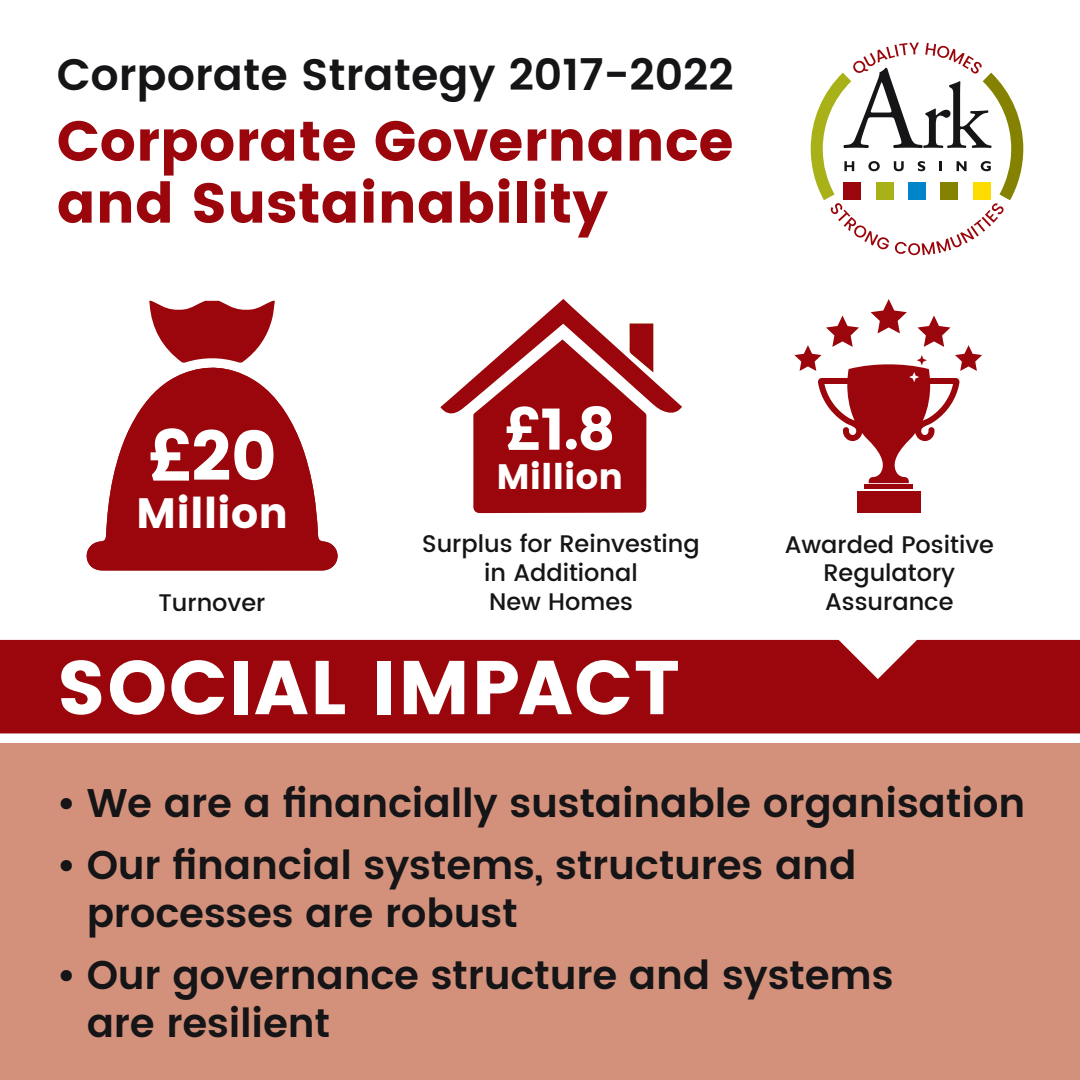
<style>
.page{position:relative;width:1080px;height:1080px;background:#fff}
.page>*{position:absolute;margin:0;border:0;box-sizing:border-box;transform-origin:0 0}
.t1{font:76px "Poppins";letter-spacing:.02em;color:#fff}
.t2{font:69.6px "Poppins";color:#fff}
.t3{font:57.9px "Poppins";color:#fff}
.t4{font:56px/62px "Poppins";color:#9a060b}
.t5{font:600 44px "Poppins";color:#151416}
.t6{font:42.4px "Poppins";color:#fff}
.t7{font:600 40px/48px "Poppins";letter-spacing:-.005em;color:#151416}
.t8{font:35.3px "Poppins";color:#fff}
.t9{font:500 24px/28.8px "Poppins";color:#151416;text-align:center}
</style>
<div class="page">
<svg style="left:811px;top:43px;width:212px;height:212px"></svg>
<div style="left:876px;top:182px;width:17px;height:18px;background:#a9b118"></div>
<div style="left:908px;top:182px;width:18px;height:18px;background:#0085ca"></div>
<div style="left:940px;top:182px;width:18px;height:18px;background:#858101"></div>
<div style="left:973px;top:182px;width:17px;height:18px;background:#ffdc01"></div>
<div style="left:844px;top:182px;width:17px;height:18px;background:#9a060b"></div>
<div style="left:0;top:640px;width:1080px;height:93px;background:#9a060b"></div>
<div style="left:0;top:743px;width:1080px;height:337px;background:#d3917b"></div>
<svg style="left:149px;top:301px;width:126px;height:62px"></svg>
<svg style="left:86px;top:367px;width:252px;height:203px;fill:#9a060b"></svg>
<svg style="left:441px;top:299px;width:241px;height:214px"></svg>
<div style="left:864px;top:484px;width:49px;height:5px;background:#9a060b"></div>
<div style="left:857px;top:491px;width:64px;height:21px;background:#9a060b"></div>
<svg style="left:794px;top:299px;width:188px;height:184px"></svg>
<p class="t5" style="left:57px;top:42px;width:679px">Corporate Strategy 2017-2022</p>
<p class="t4" style="left:57px;top:110px;width:679px">Corporate Governance and Sustainability</p>
<p class="t2" style="left:148px;top:416px;width:130px">£20</p>
<p class="t6" style="left:136px;top:489px;width:154px">Million</p>
<p class="t9" style="left:158px;top:588px;width:109px">Turnover</p>
<p class="t3" style="left:505px;top:396px;width:112px">£1.8</p>
<p class="t8" style="left:497px;top:456px;width:128px">Million</p>
<p class="t9" style="left:422px;top:530px;width:279px">Surplus for Reinvesting in Additional</p>
<p class="t9" style="left:489px;top:588px;width:145px">New Homes</p>
<p class="t1" style="left:57px;top:644px;width:625px">SOCIAL IMPACT</p>
<p class="t9" style="left:785px;top:530px;width:211px">Awarded Positive<br>Regulatory<br>Assurance</p>
<p class="t7" style="left:57px;top:780px;width:970px">• We are a financially sustainable organisation</p>
<p class="t7" style="left:87px;top:843px;width:771px;text-indent:-30px">• Our financial systems, structures and processes are robust</p>
<p class="t7" style="left:57px;top:953px;width:838px">• Our governance structure and systems</p>
<p class="t7" style="left:87px;top:1001px;width:245px">are resilient</p>
</div>
